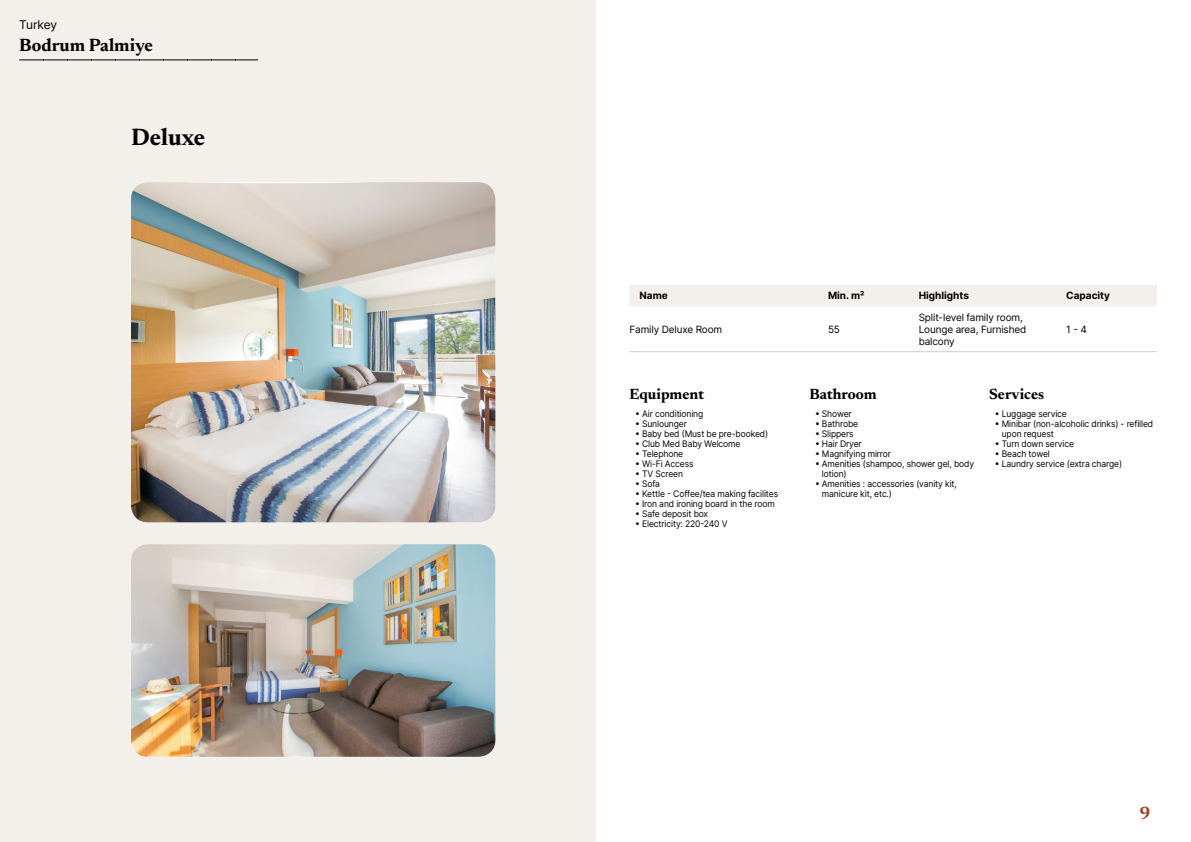
<style>
.page{position:relative;width:1191px;height:842px;background:#fff}
.page>*{position:absolute;margin:0;border:0;box-sizing:border-box;transform-origin:0 0}
.t1{font:700 24px "Newsreader 24 pt";color:#000}
.t2{font:700 18px "Newsreader 24 pt";color:#000}
.t3{font:700 18px "Newsreader 24 pt";color:#9d432c}
.t4{font:700 15px "Newsreader 24 pt";color:#000}
.t5{font:12px "Inter";letter-spacing:-.015em;color:#000}
.t6{font:10px/12px "Inter";letter-spacing:-.015em;color:#000}
.t7{font:700 10px "Inter";color:#000}
.t8{font:9px/10px "Inter";letter-spacing:-.015em;color:#000;scale:.95 1}
</style>
<div class="page">
<div style="left:0;top:0;width:595px;height:842px;background:#f3f0ec"></div>
<img style="left:131px;top:182px;width:364px;height:340px">
<img style="left:131px;top:544px;width:364px;height:213px">
<svg style="left:20px;top:60px;width:238px;height:1px"></svg>
<div style="left:630px;top:285px;width:527px;height:21px;background:#f3f0ec"></div>
<hr style="left:629px;top:351px;width:199px;height:1px;background:#d7cdc1">
<hr style="left:828px;top:351px;width:90px;height:1px;background:#d7cdc1">
<hr style="left:918px;top:351px;width:148px;height:1px;background:#d7cdc1">
<hr style="left:1066px;top:351px;width:91px;height:1px;background:#d7cdc1">
<h3 class="t5" style="left:19px;top:15px;width:39px">Turkey</h3>
<h2 class="t2" style="left:19px;top:32px;width:135px">Bodrum Palmiye</h2>
<h1 class="t1" style="left:131px;top:120px;width:76px">Deluxe</h1>
<p class="t7" style="left:639px;top:288px;width:30px">Name</p>
<p class="t7" style="left:828px;top:288px;width:38px">Min. m²</p>
<p class="t7" style="left:918px;top:288px;width:52px">Highlights</p>
<p class="t7" style="left:1066px;top:288px;width:45px">Capacity</p>
<p class="t6" style="left:629px;top:323px;width:94px">Family Deluxe Room</p>
<p class="t6" style="left:828px;top:323px;width:14px">55</p>
<p class="t6" style="left:918px;top:311px;width:109px">Split-level family room,<br>Lounge area, Furnished balcony</p>
<p class="t6" style="left:1066px;top:323px;width:22px">1 - 4</p>
<h3 class="t4" style="left:629px;top:383px;width:76px">Equipment</h3>
<p class="t8" style="left:635px;top:408px;width:73px">• Air conditioning</p>
<p class="t8" style="left:635px;top:418px;width:56px">• Sunlounger</p>
<p class="t8" style="left:635px;top:428px;width:141px">• Baby bed (Must be pre-booked)</p>
<p class="t8" style="left:635px;top:438px;width:112px">• Club Med Baby Welcome</p>
<p class="t8" style="left:635px;top:448px;width:52px">• Telephone</p>
<p class="t8" style="left:635px;top:458px;width:63px">• Wi-Fi Access</p>
<p class="t8" style="left:635px;top:468px;width:52px">• TV Screen</p>
<p class="t8" style="left:635px;top:478px;width:28px">• Sofa</p>
<p class="t8" style="left:635px;top:488px;width:152px">• Kettle - Coffee/tea making facilites</p>
<p class="t8" style="left:635px;top:498px;width:148px">• Iron and ironing board in the room</p>
<p class="t8" style="left:635px;top:508px;width:78px">• Safe deposit box</p>
<p class="t8" style="left:635px;top:518px;width:99px">• Electricity: 220-240 V</p>
<h3 class="t4" style="left:809px;top:383px;width:69px">Bathroom</h3>
<p class="t8" style="left:815px;top:408px;width:40px">• Shower</p>
<p class="t8" style="left:815px;top:418px;width:47px">• Bathrobe</p>
<p class="t8" style="left:815px;top:428px;width:42px">• Slippers</p>
<p class="t8" style="left:815px;top:438px;width:51px">• Hair Dryer</p>
<p class="t8" style="left:815px;top:448px;width:82px">• Magnifying mirror</p>
<p class="t8" style="left:822px;top:458px;width:162px;text-indent:-7px">• Amenities (shampoo, shower gel, body lotion)</p>
<p class="t8" style="left:822px;top:478px;width:144px;text-indent:-7px">• Amenities : accessories (vanity kit, manicure kit, etc.)</p>
<h3 class="t4" style="left:989px;top:383px;width:57px">Services</h3>
<p class="t8" style="left:994px;top:408px;width:77px">• Luggage service</p>
<p class="t8" style="left:1001px;top:418px;width:161px;text-indent:-7px">• Minibar (non-alcoholic drinks) - refilled upon request</p>
<p class="t8" style="left:994px;top:438px;width:85px">• Turn down service</p>
<p class="t8" style="left:994px;top:448px;width:59px">• Beach towel</p>
<p class="t8" style="left:994px;top:458px;width:136px">• Laundry service (extra charge)</p>
<h2 class="t3" style="left:1139px;top:800px;width:13px">9</h2>
</div>
